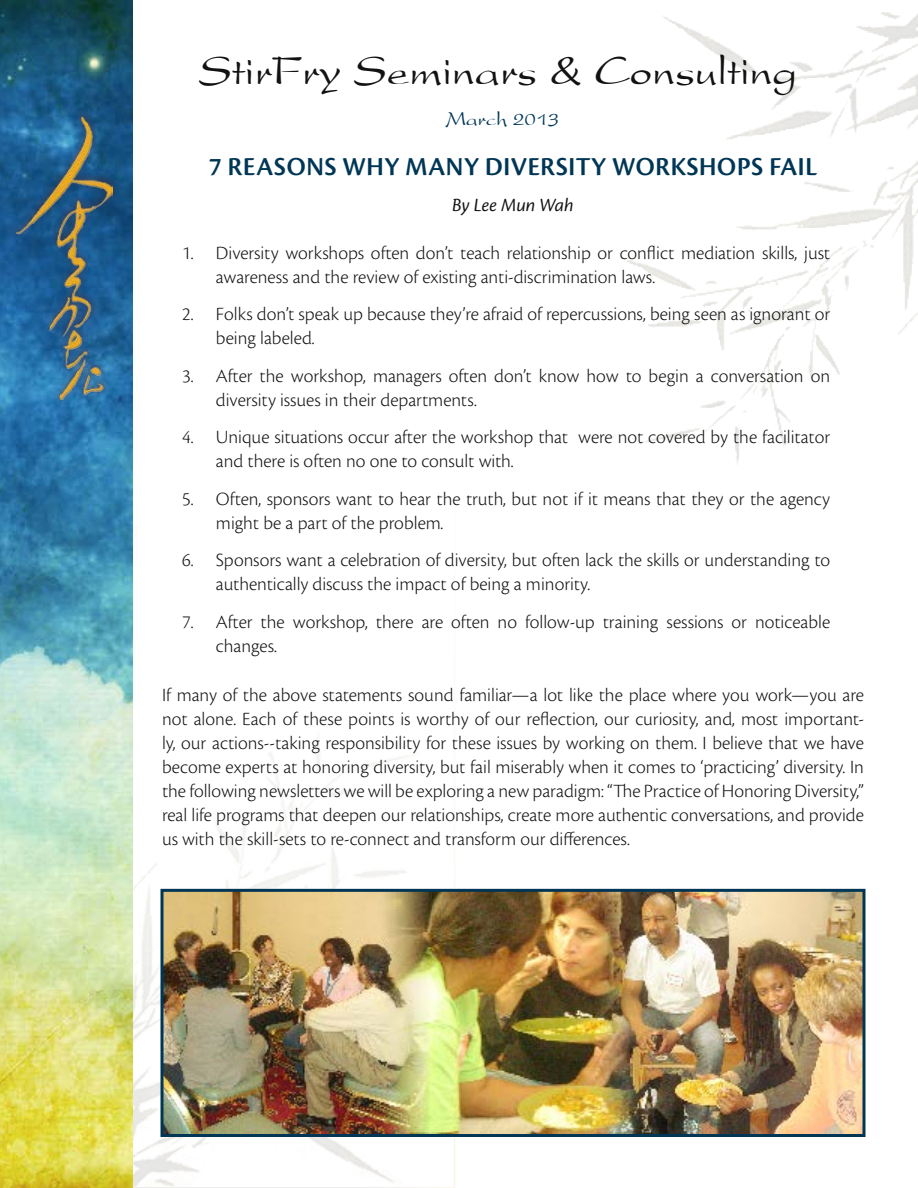
<style>
.page{position:relative;width:918px;height:1188px;background:#fff}
.page>*{position:absolute;margin:0;border:0;box-sizing:border-box;transform-origin:0 0}
.t1{font:45px "Present Script Normal";color:#121212}
.t2{font:27px "Cronos Pro Semibold Disp";letter-spacing:.025em;color:#003655}
.t3{font:21px "Present Script Normal";color:#003655}
.t4{font:300 19.5px/24px "Cronos Pro";color:#121212}
.t5{font:19.5px "Cronos Pro Subh It";letter-spacing:-.005em;color:#121212}
</style>
<div class="page">
<img style="left:648px;top:314px;width:270px;height:131px">
<img style="left:726px;top:135px;width:192px;height:175px">
<img style="left:662px;top:12px;width:256px;height:64px">
<img style="left:132px;top:527px;width:297px;height:658px">
<img style="left:0;top:0;width:132px;height:1188px">
<div style="left:10px;top:109px;width:110px;height:297px;background:#642317;opacity:.33"></div>
<img style="left:16px;top:115px;width:97px;height:284px">
<img style="left:164px;top:893px;width:698px;height:240px">
<div style="left:160px;top:889px;width:706px;height:248px;border:3px solid #003655"></div>
<h1 class="t1" style="left:199px;top:36px;width:600px">StirFry Seminars &amp; Consulting</h1>
<p class="t3" style="left:446px;top:102px;width:115px">March 2013</p>
<h2 class="t2" style="left:209px;top:151px;width:610px">7 REASONS WHY MANY DIVERSITY WORKSHOPS FAIL</h2>
<p class="t5" style="left:452px;top:193px;width:123px">By Lee Mun Wah</p>
<p class="t4" style="left:216px;top:240px;width:616px;text-indent:-34px">1. Diversity workshops often don’t teach relationship or conflict mediation skills, just awareness and the review of existing anti-discrimination laws.</p>
<p class="t4" style="left:216px;top:302px;width:616px;text-indent:-34px">2. Folks don’t speak up because they’re afraid of repercussions, being seen as ignorant or being labeled.</p>
<p class="t4" style="left:216px;top:363px;width:616px;text-indent:-34px">3. After the workshop, managers often don’t know how to begin a conversation on diversity issues in their departments.</p>
<p class="t4" style="left:216px;top:425px;width:616px;text-indent:-34px">4. Unique situations occur after the workshop that were not covered by the facilitator and there is often no one to consult with.</p>
<p class="t4" style="left:216px;top:486px;width:616px;text-indent:-34px">5. Often, sponsors want to hear the truth, but not if it means that they or the agency might be a part of the problem.</p>
<p class="t4" style="left:216px;top:548px;width:616px;text-indent:-34px">6. Sponsors want a celebration of diversity, but often lack the skills or understanding to authentically discuss the impact of being a minority.</p>
<p class="t4" style="left:216px;top:609px;width:616px;text-indent:-34px">7. After the workshop, there are often no follow-up training sessions or noticeable changes.</p>
<p class="t4" style="left:162px;top:683px;width:704px;text-align:justify">If many of the above statements sound familiar—a lot like the place where you work—you are not alone. Each of these points is worthy of our reflection, our curiosity, and, most important&shy;ly, our actions--taking responsibility for these issues by working on them. I believe that we have become experts at honoring diversity, but fail miserably when it comes to ‘practicing’ diversity. In the following newsletters we will be exploring a new paradigm: “The Practice of Honoring Diversity,” real life programs that deepen our relationships, create more authentic conversations, and provide us with the skill-sets to re-connect and transform our differences.</p>
</div>
